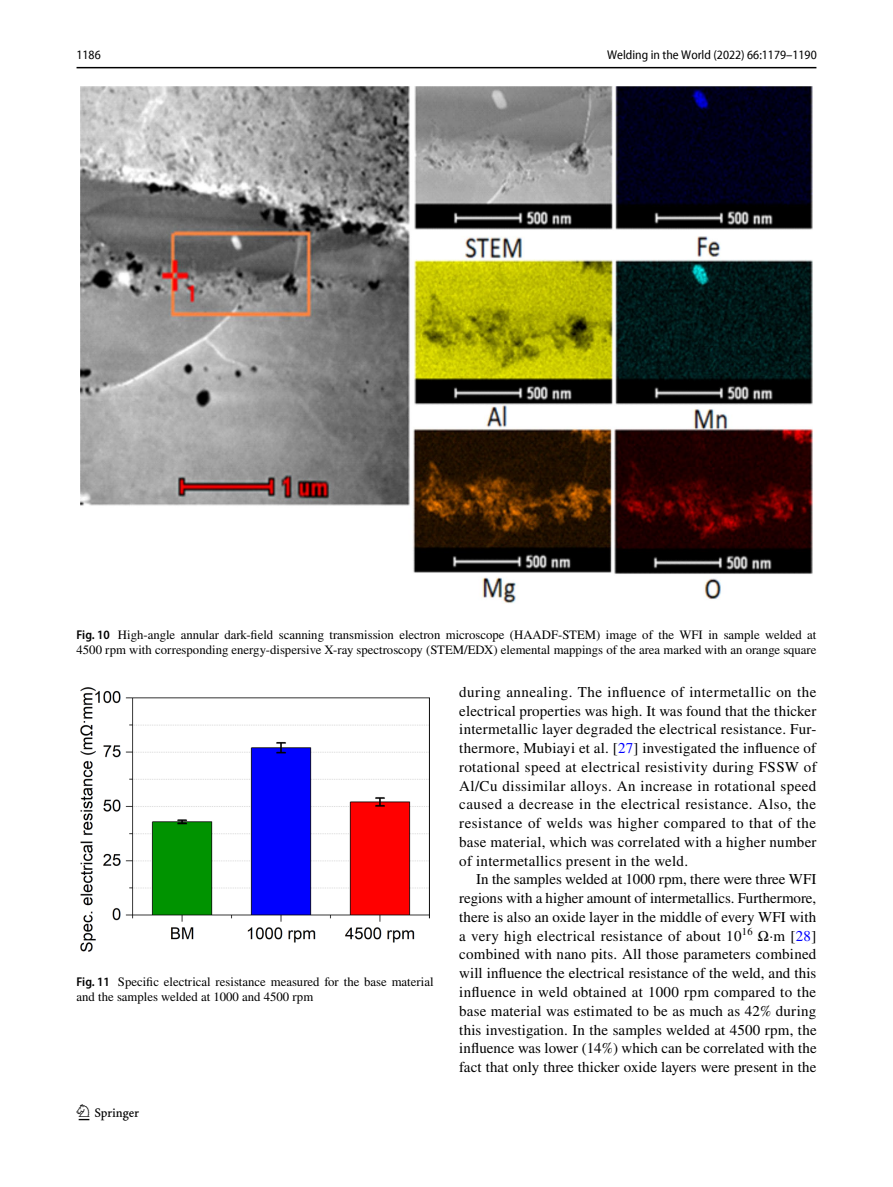
<style>
.page{position:relative;width:893px;height:1187px;background:#fff}
.page>*{position:absolute;margin:0;border:0;box-sizing:border-box;transform-origin:0 0}
.t1{font:22.5px "Springnew Regular 2";color:#000}
.t2{font:15px/18.8px "STIX";letter-spacing:.015em;color:#000;text-align:justify}
.t3{font:12.75px/15px "STIX";color:#000}
.t4{font:semi-condensed 12.75px "Myriad Pro Unic";color:#000}
.s1{font-family:"Myriad Pro";font-weight:600;font-stretch:semi-condensed}
.s2{color:#00f}
</style>
<div class="page">
<hr style="left:77px;top:67px;width:739px;height:1px;background:#000">
<img style="left:81px;top:87px;width:731px;height:516px">
<img style="left:81px;top:687px;width:348px;height:264px">
<p class="t4" style="left:76px;top:50px;width:26px">1186</p>
<p class="t4" style="left:607px;top:50px;width:211px">Welding in the World (2022) 66:1179–1190</p>
<p class="t3" style="left:77px;top:628px;width:741px"><span class="s1">Fig. 10</span> High-angle annular dark-field scanning transmission electron microscope (HAADF-STEM) image of the WFI in sample welded at<br>4500 rpm with corresponding energy-dispersive X-ray spectroscopy (STEM/EDX) elemental mappings of the area marked with an orange square</p>
<p class="t3" style="left:77px;top:975px;width:359px"><span class="s1">Fig. 11</span> Specific electrical resistance measured for the base material and the samples welded at 1000 and 4500 rpm</p>
<h1 class="t1" style="left:79px;top:1104px;width:62px">1 3</h1>
<p class="t2" style="left:459px;top:683px;width:359px">during annealing. The influence of intermetallic on the electrical properties was high. It was found that the thicker intermetallic layer degraded the electrical resistance. Fur&shy;thermore, Mubiayi et al. [<span class="s2">27</span>] investigated the influence of rotational speed at electrical resistivity during FSSW of Al/Cu dissimilar alloys. An increase in rotational speed caused a decrease in the electrical resistance. Also, the resistance of welds was higher compared to that of the base material, which was correlated with a higher number of intermetallics present in the weld.</p>
<p class="t2" style="left:459px;top:871px;width:359px;text-indent:17px">In the samples welded at 1000 rpm, there were three WFI regions with a higher amount of intermetallics. Furthermore, there is also an oxide layer in the middle of every WFI with a very high electrical resistance of about 10<sup>16</sup> Ω·m [<span class="s2">28</span>] combined with nano pits. All those parameters combined will influence the electrical resistance of the weld, and this influence in weld obtained at 1000 rpm compared to the base material was estimated to be as much as 42% during this investigation. In the samples welded at 4500 rpm, the influence was lower (14%) which can be correlated with the fact that only three thicker oxide layers were present in the</p>
</div>
